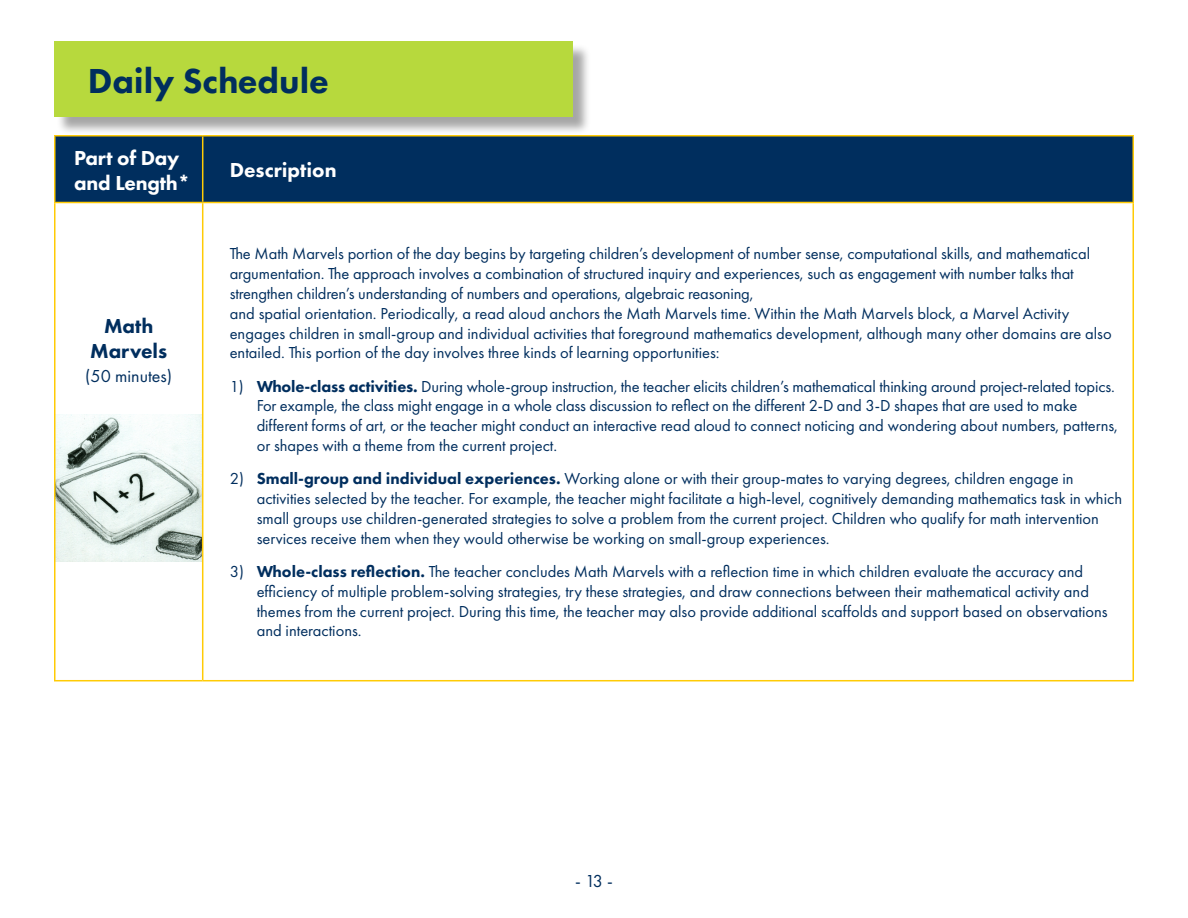
<style>
.page{position:relative;width:1188px;height:918px;background:#fff}
.page>*{position:absolute;margin:0;border:0;box-sizing:border-box;transform-origin:0 0}
.t1{font:800 36px "Futura PT";color:#002e5e}
.t2{font:800 21px/25.2px "Futura PT";letter-spacing:-.01em;color:#fff}
.t3{font:800 21px/25.2px "Futura PT";color:#002e5e;text-align:center}
.t4{font:18px "Futura PT";color:#002e5e}
.t5{font:16.5px/19.8px "Futura PT";color:#002e5e}
.s1{font-weight:800}
</style>
<div class="page">
<img style="left:56px;top:414px;width:146px;height:147px">
<div style="left:56px;top:43px;width:535px;height:93px;background:#000;opacity:.35"></div>
<div style="left:54px;top:41px;width:518px;height:76px;background:#b7d93d"></div>
<div style="left:56px;top:136px;width:1076px;height:66px;background:#002e5e"></div>
<hr style="left:54px;top:135px;width:149px;height:1px;background:#ffcb05">
<hr style="left:54px;top:136px;width:2px;height:66px;background:#ffcb05">
<hr style="left:203px;top:135px;width:931px;height:1px;background:#ffcb05">
<hr style="left:202px;top:136px;width:1px;height:66px;background:#ffcb05">
<hr style="left:1132px;top:136px;width:2px;height:66px;background:#ffcb05">
<hr style="left:54px;top:202px;width:149px;height:1px;background:#ffcb05">
<hr style="left:54px;top:203px;width:2px;height:477px;background:#ffcb05">
<hr style="left:203px;top:202px;width:931px;height:1px;background:#ffcb05">
<hr style="left:202px;top:203px;width:1px;height:477px;background:#ffcb05">
<hr style="left:1132px;top:203px;width:2px;height:477px;background:#ffcb05">
<hr style="left:54px;top:680px;width:149px;height:1px;background:#ffcb05">
<hr style="left:203px;top:680px;width:931px;height:1px;background:#ffcb05">
<h1 class="t1" style="left:88px;top:58px;width:243px">Daily Schedule</h1>
<p class="t2" style="left:74px;top:145px;width:117px">Part of Day and Length*</p>
<p class="t3" style="left:90px;top:313px;width:79px">Math<br>Marvels</p>
<p class="t4" style="left:85px;top:366px;width:88px">(50 minutes)</p>
<p class="t2" style="left:230px;top:157px;width:108px">Description</p>
<p class="t5" style="left:230px;top:244px;width:884px">The Math Marvels portion of the day begins by targeting children’s development of number sense, computational skills, and mathematical argumentation. The approach involves a combination of structured inquiry and experiences, such as engagement with number talks that strengthen children’s understanding of numbers and operations, algebraic reasoning,<br>and spatial orientation. Periodically, a read aloud anchors the Math Marvels time. Within the Math Marvels block, a Marvel Activity engages children in small-group and individual activities that foreground mathematics development, although many other domains are also entailed. This portion of the day involves three kinds of learning opportunities:</p>
<p class="t5" style="left:257px;top:376px;width:863px;text-indent:-27px">1) <span class="s1">Whole-class activities.</span> During whole-group instruction, the teacher elicits children’s mathematical thinking around project-related topics.<br>For example, the class might engage in a whole class discussion to reflect on the different 2-D and 3-D shapes that are used to make different forms of art, or the teacher might conduct an interactive read aloud to connect noticing and wondering about numbers, patterns, or shapes with a theme from the current project.</p>
<p class="t5" style="left:257px;top:469px;width:867px;text-indent:-27px">2) <span class="s1">Small-group and individual experiences.</span> Working alone or with their group-mates to varying degrees, children engage in activities selected by the teacher. For example, the teacher might facilitate a high-level, cognitively demanding mathematics task in which small groups use children-generated strategies to solve a problem from the current project. Children who qualify for math intervention services receive them when they would otherwise be working on small-group experiences.</p>
<p class="t5" style="left:257px;top:562px;width:852px;text-indent:-27px">3) <span class="s1">Whole-class reflection.</span> The teacher concludes Math Marvels with a reflection time in which children evaluate the accuracy and efficiency of multiple problem-solving strategies, try these strategies, and draw connections between their mathematical activity and themes from the current project. During this time, the teacher may also provide additional scaffolds and support based on observations and interactions.</p>
<p class="t4" style="left:575px;top:871px;width:39px">- 13 -</p>
</div>
